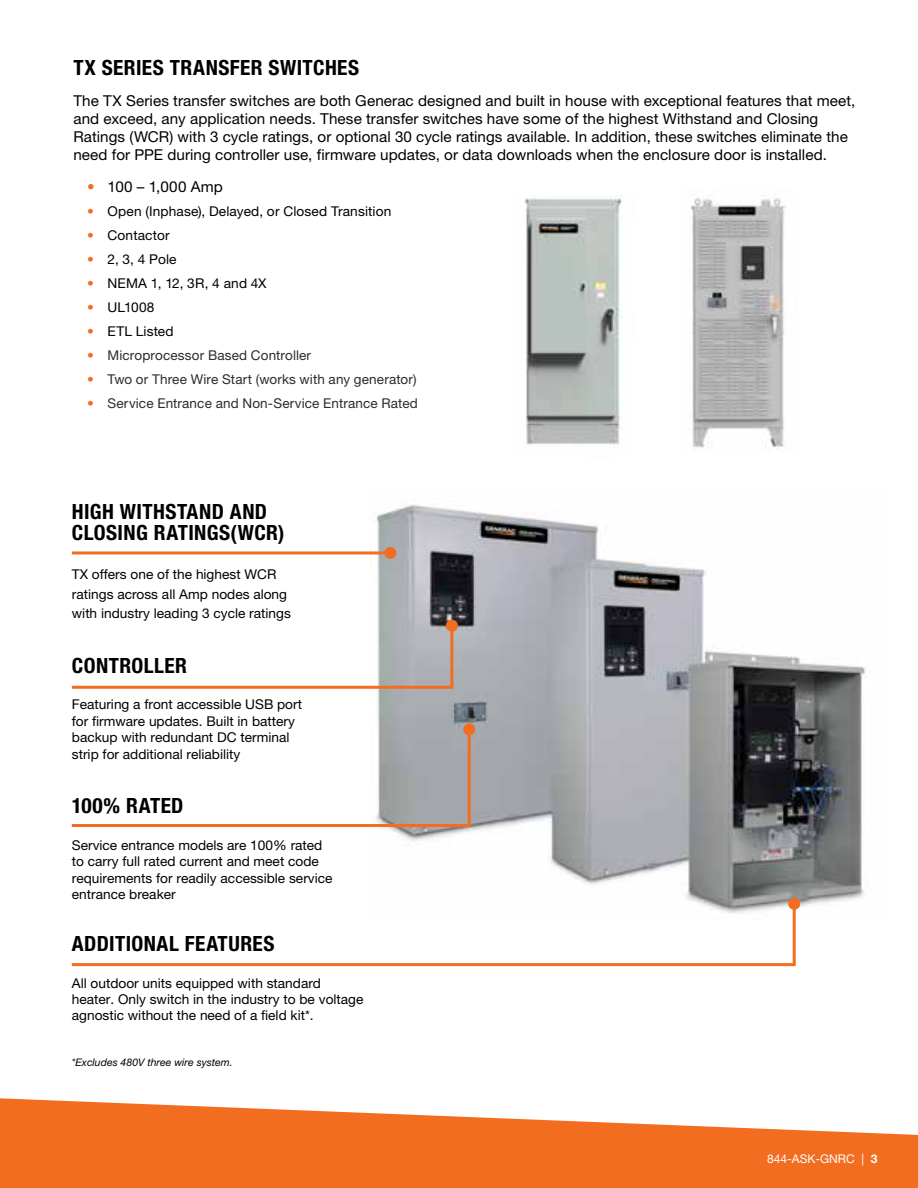
<style>
.page{position:relative;width:918px;height:1188px;background:#fff}
.page>*{position:absolute;margin:0;border:0;box-sizing:border-box;transform-origin:0 0}
.t1{font:700 condensed 21px/21px "Helvetica Neue LT Std";letter-spacing:.02em;color:#000}
.t2{font:15px/18px "Helvetica Neue LT Std";letter-spacing:.005em;color:#000}
.t3{font:13.5px/16.5px "Helvetica Neue LT Std";color:#000}
.t4{font:13.5px "Helvetica Neue LT Std";letter-spacing:.01em;color:#282d2e}
.t5{font:12px "Helvetica Neue LT Std";color:#fff}
.t6{font:italic 10.5px "Helvetica Neue LT Std";color:#000}
.s1{font-weight:500;color:#f36d21}
.s2{font-weight:700}
</style>
<div class="page">
<svg style="left:0;top:1098px;width:918px;height:90px;fill:#f36d21"></svg>
<img style="left:369px;top:504px;width:498px;height:405px">
<hr style="left:72px;top:551px;width:318px;height:3px;background:#f36d21">
<div style="left:384px;top:547px;width:12px;height:12px;background:#f36d21;border-radius:50%"></div>
<svg style="left:71px;top:623px;width:384px;height:67px"></svg>
<div style="left:446px;top:620px;width:12px;height:12px;background:#f36d21;border-radius:50%"></div>
<svg style="left:71px;top:726px;width:401px;height:103px"></svg>
<div style="left:463px;top:723px;width:12px;height:12px;background:#f36d21;border-radius:50%"></div>
<svg style="left:71px;top:901px;width:726px;height:66px"></svg>
<div style="left:788px;top:898px;width:12px;height:12px;background:#f36d21;border-radius:50%"></div>
<img style="left:525px;top:198px;width:97px;height:250px">
<img style="left:690px;top:195px;width:108px;height:254px">
<h1 class="t1" style="left:73px;top:57px;width:287px">TX SERIES TRANSFER SWITCHES</h1>
<p class="t2" style="left:73px;top:92px;width:784px">The TX Series transfer switches are both Generac designed and built in house with exceptional features that meet, and exceed, any application needs. These transfer switches have some of the highest Withstand and Closing Ratings (WCR) with 3 cycle ratings, or optional 30 cycle ratings available. In addition, these switches eliminate the need for PPE during controller use, firmware updates, or data downloads when the enclosure door is installed.</p>
<p class="t2" style="left:87px;top:177px;width:137px"><span class="s1">•</span> 100 – 1,000 Amp</p>
<p class="t3" style="left:87px;top:203px;width:306px"><span class="s1">•</span> Open (Inphase), Delayed, or Closed Transition</p>
<p class="t3" style="left:87px;top:227px;width:84px"><span class="s1">•</span> Contactor</p>
<p class="t3" style="left:87px;top:251px;width:91px"><span class="s1">•</span> 2, 3, 4 Pole</p>
<p class="t3" style="left:87px;top:275px;width:181px"><span class="s1">•</span> NEMA 1, 12, 3R, 4 and 4X</p>
<p class="t3" style="left:87px;top:299px;width:69px"><span class="s1">•</span> UL1008</p>
<p class="t3" style="left:87px;top:323px;width:88px"><span class="s1">•</span> ETL Listed</p>
<p class="t4" style="left:87px;top:347px;width:226px"><span class="s1">•</span> Microprocessor Based Controller</p>
<p class="t4" style="left:87px;top:371px;width:331px"><span class="s1">•</span> Two or Three Wire Start (works with any generator)</p>
<p class="t4" style="left:87px;top:395px;width:332px"><span class="s1">•</span> Service Entrance and Non-Service Entrance Rated</p>
<h1 class="t1" style="left:72px;top:500px;width:214px">HIGH WITHSTAND AND<br>CLOSING RATINGS(WCR)</h1>
<p class="t3" style="left:72px;top:565px;width:221px;line-height:19.5px">TX offers one of the highest WCR ratings across all Amp nodes along with industry leading 3 cycle ratings</p>
<h1 class="t1" style="left:72px;top:654px;width:117px">CONTROLLER</h1>
<p class="t3" style="left:72px;top:696px;width:232px">Featuring a front accessible USB port for firmware updates. Built in battery backup with redundant DC terminal strip for additional reliability</p>
<h1 class="t1" style="left:72px;top:795px;width:113px">100% RATED</h1>
<p class="t3" style="left:72px;top:837px;width:262px">Service entrance models are 100% rated to carry full rated current and meet code requirements for readily accessible service entrance breaker</p>
<h1 class="t1" style="left:72px;top:933px;width:204px">ADDITIONAL FEATURES</h1>
<p class="t3" style="left:72px;top:974px;width:293px">All outdoor units equipped with standard heater. Only switch in the industry to be voltage agnostic without the need of a field kit*.</p>
<p class="t6" style="left:72px;top:1056px;width:162px">*Excludes 480V three wire system.</p>
<p class="t5" style="left:767px;top:1152px;width:112px">844-ASK-GNRC | <span class="s2">3</span></p>
</div>
